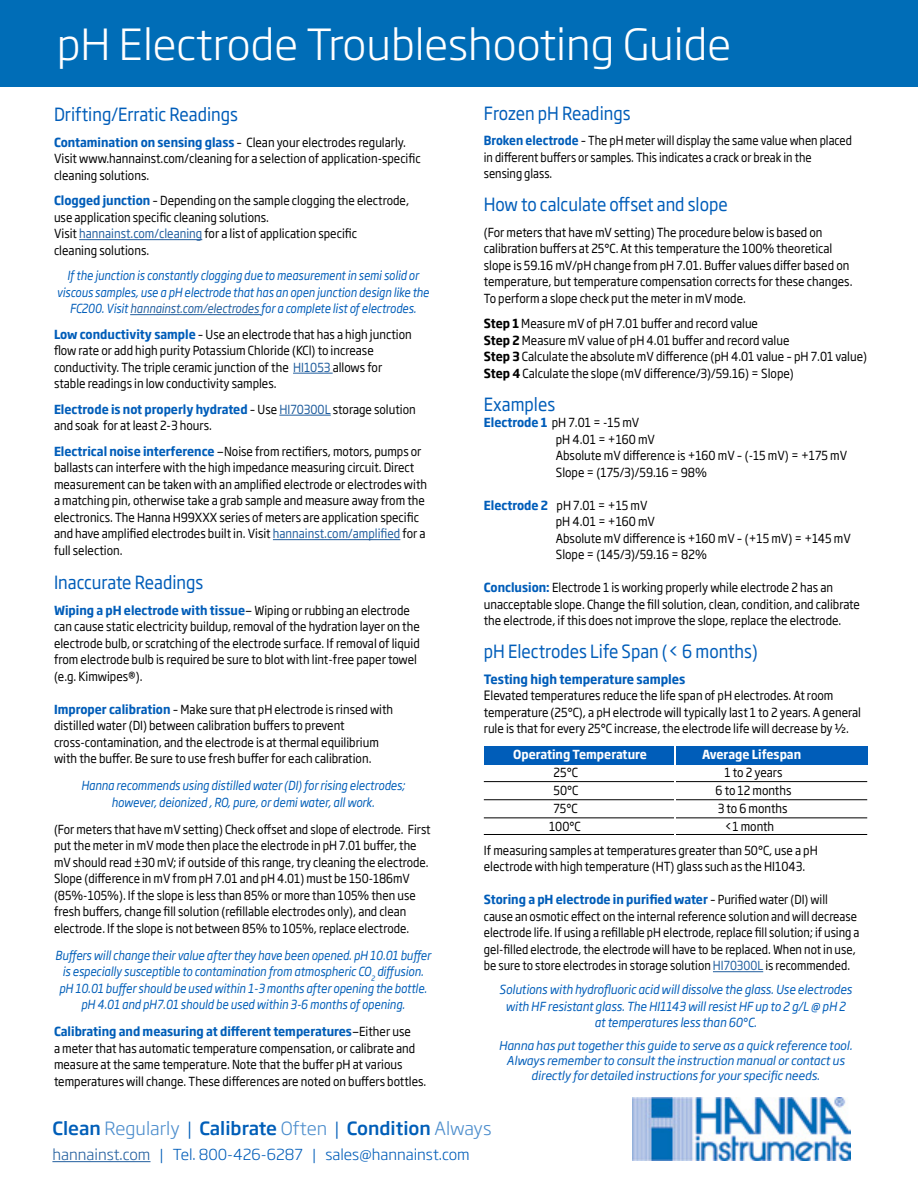
<style>
.page{position:relative;width:918px;height:1188px;background:#fff}
.page>*{position:absolute;margin:0;border:0;box-sizing:border-box;transform-origin:0 0}
.t1{font:300 42.3px "Soho Gothic Pro";color:#fff}
.t2{font:18px "Soho Gothic Pro";color:#005db9;scale:.9 1}
.t3{font:500 18px "Soho Gothic Pro";color:#005eb8}
.t4{font:300 15px "Soho Gothic Pro";color:#005db9}
.t5{font:700 12.75px "Soho Gothic Pro";color:#005db9;scale:.9 1}
.t6{font:12.3px/16.5px "Soho Gothic Pro";color:#000;scale:.9 1}
.t7{font:12.3px/16.5px "Soho Gothic Pro";color:#000;scale:.89 1}
.t8{font:italic 12.3px/16.5px "Soho Gothic Pro";color:#005eb8;text-align:center;scale:.87 1}
.t9{font:italic 12.3px/16.5px "Soho Gothic Pro";color:#005db9;text-align:center;scale:.86 1}
.t10{font:italic 12.3px/16.5px "Soho Gothic Pro";color:#005db9;text-align:center;scale:.9 1}
.t11{font:12.3px/16.5px "Soho Gothic Pro";color:#000;scale:.87 1}
.t12{font:700 12.3px "Soho Gothic Pro";color:#fff;scale:.9 1}
.t13{font:italic 12px/15.1px "Soho Gothic Pro";color:#005db9;text-align:center;scale:.95 1}
.s1{font-weight:700;color:#005db9}
.s2{color:#215e9e}
.s3{font-weight:700;color:#005eb8}
.s4{font-weight:700}
.s5{font-size:12.75px}
.s6{font-weight:300;color:#4d8ecd}
.s7{font-weight:300}
</style>
<div class="page">
<div style="left:484px;top:746px;width:383px;height:19px;background:#005db9"></div>
<div style="left:0;top:0;width:918px;height:86px;background:#006db7"></div>
<hr style="left:713px;top:971px;width:50px;height:1px;background:#215e9e">
<hr style="left:79px;top:239px;width:123px;height:1px;background:#215e9e">
<hr style="left:130px;top:314px;width:131px;height:1px;background:#215e9e">
<hr style="left:293px;top:373px;width:40px;height:1px;background:#215e9e">
<hr style="left:279px;top:415px;width:52px;height:1px;background:#215e9e">
<hr style="left:273px;top:539px;width:127px;height:1px;background:#215e9e">
<img style="left:632px;top:1097px;width:218px;height:64px">
<hr style="left:484px;top:799px;width:383px;height:1px;background:#000">
<hr style="left:484px;top:818px;width:383px;height:1px;background:#000">
<hr style="left:484px;top:834px;width:383px;height:1px;background:#000">
<hr style="left:484px;top:781px;width:383px;height:1px;background:#000">
<hr style="left:52px;top:1161px;width:99px;height:1px;background:#215e9e">
<hr style="left:674px;top:743px;width:2px;height:98px;background:#fff">
<h1 class="t1" style="left:57px;top:11px;width:676px">pH Electrode Troubleshooting Guide</h1>
<h2 class="t2" style="left:54px;top:101px;width:206px">Drifting/Erratic Readings</h2>
<p class="t6" style="left:54px;top:133px;width:409px"><span class="s1">Contamination on sensing glass</span> – Clean your electrodes regularly.<br>Visit www.hannainst.com/cleaning for a selection of application-specific cleaning solutions.</p>
<p class="t6" style="left:54px;top:192px;width:396px"><span class="s1">Clogged junction</span> – Depending on the sample clogging the electrode, use application specific cleaning solutions.<br>Visit <span class="s2">hannainst.com/cleaning</span> for a list of application specific<br>cleaning solutions.</p>
<p class="t9" style="left:57px;top:267px;width:434px">If the junction is constantly clogging due to measurement in semi solid or viscous samples, use a pH electrode that has an open junction design like the<br>FC200. Visit <span class="s2">hannainst.com/electrodes</span> for a complete list of electrodes.</p>
<p class="t6" style="left:54px;top:325px;width:399px"><span class="s1">Low conductivity sample</span> – Use an electrode that has a high junction flow rate or add high purity Potassium Chloride (KCl) to increase conductivity. The triple ceramic junction of the <span class="s2">HI1053</span> allows for stable readings in low conductivity samples.</p>
<p class="t6" style="left:54px;top:400px;width:404px"><span class="s1">Electrode is not properly hydrated</span> – Use <span class="s2">HI70300L</span> storage solution and soak for at least 2-3 hours.</p>
<p class="t6" style="left:54px;top:442px;width:416px"><span class="s1">Electrical noise interference</span> —Noise from rectifiers, motors, pumps or ballasts can interfere with the high impedance measuring circuit. Direct measurement can be taken with an amplified electrode or electrodes with a matching pin, otherwise take a grab sample and measure away from the electronics. The Hanna H99XXX series of meters are application specific and have amplified electrodes built in. Visit <span class="s2">hannainst.com/amplified</span> for a full selection.</p>
<h2 class="t2" style="left:54px;top:569px;width:168px">Inaccurate Readings</h2>
<p class="t6" style="left:54px;top:601px;width:408px"><span class="s1">Wiping a pH electrode with tissue</span>— Wiping or rubbing an electrode can cause static electricity buildup, removal of the hydration layer on the electrode bulb, or scratching of the electrode surface. If removal of liquid from electrode bulb is required be sure to blot with lint-free paper towel (e.g. Kimwipes®).</p>
<p class="t6" style="left:54px;top:700px;width:378px"><span class="s1">Improper calibration</span> – Make sure that pH electrode is rinsed with distilled water (DI) between calibration buffers to prevent cross-contamination, and the electrode is at thermal equilibrium with the buffer. Be sure to use fresh buffer for each calibration.</p>
<p class="t8" style="left:81px;top:777px;width:374px">Hanna recommends using distilled water (DI) for rising electrodes; however, deionized , RO, pure, or demi water, all work.</p>
<p class="t7" style="left:54px;top:820px;width:425px">(For meters that have mV setting) Check offset and slope of electrode. First put the meter in mV mode then place the electrode in pH 7.01 buffer, the mV should read ±30 mV; if outside of this range, try cleaning the electrode.<br>Slope (difference in mV from pH 7.01 and pH 4.01) must be 150-186mV (85%-105%). If the slope is less than 85% or more than 105% then use fresh buffers, change fill solution (refillable electrodes only), and clean electrode. If the slope is not between 85% to 105%, replace electrode.</p>
<p class="t8" style="left:55px;top:946px;width:433px">Buffers will change their value after they have been opened. pH 10.01 buffer is especially susceptible to contamination from atmospheric CO<sub>2</sub> diffusion. pH 10.01 buffer should be used within 1-3 months after opening the bottle. pH 4.01 and pH7.01 should be used within 3-6 months of opening.</p>
<p class="t6" style="left:54px;top:1023px;width:415px"><span class="s3">Calibrating and measuring at different temperatures</span>—Either use<br>a meter that has automatic temperature compensation, or calibrate and measure at the same temperature. Note that the buffer pH at various temperatures will change. These differences are noted on buffers bottles.</p>
<h2 class="t2" style="left:484px;top:99px;width:165px">Frozen pH Readings</h2>
<p class="t11" style="left:484px;top:132px;width:425px"><span class="s1">Broken electrode</span> – The pH meter will display the same value when placed in different buffers or samples. This indicates a crack or break in the sensing glass.</p>
<h2 class="t2" style="left:484px;top:191px;width:273px">How to calculate offset and slope</h2>
<p class="t6" style="left:484px;top:224px;width:411px">(For meters that have mV setting) The procedure below is based on calibration buffers at 25°C. At this temperature the 100% theoretical slope is 59.16 mV/pH change from pH 7.01. Buffer values differ based on temperature, but temperature compensation corrects for these changes.<br>To perform a slope check put the meter in mV mode.</p>
<p class="t6" style="left:484px;top:315px;width:427px"><span class="s4">Step 1</span> Measure mV of pH 7.01 buffer and record value<br><span class="s4">Step 2</span> Measure mV value of pH 4.01 buffer and record value<br><span class="s4">Step 3</span> Calculate the absolute mV difference (pH 4.01 value – pH 7.01 value)<br><span class="s4">Step 4</span> Calculate the slope (mV difference/3)/59.16) = Slope)</p>
<h2 class="t2" style="left:484px;top:390px;width:81px">Examples</h2>
<p class="t6" style="left:556px;top:414px;width:325px;text-indent:-72px"><span class="s1">Electrode 1</span> pH 7.01 = -15 mV<br>pH 4.01 = +160 mV<br>Absolute mV difference is +160 mV – (-15 mV) = +175 mV<br>Slope = (175/3)/59.16 = 98%</p>
<p class="t6" style="left:556px;top:497px;width:329px;text-indent:-72px"><span class="s1">Electrode 2</span> pH 7.01 = +15 mV<br>pH 4.01 = +160 mV<br>Absolute mV difference is +160 mV – (+15 mV) = +145 mV<br>Slope = (145/3)/59.16 = 82%</p>
<p class="t6" style="left:484px;top:579px;width:420px"><span class="s1">Conclusion:</span> Electrode 1 is working properly while electrode 2 has an unacceptable slope. Change the fill solution, clean, condition, and calibrate the electrode, if this does not improve the slope, replace the electrode.</p>
<h2 class="t2" style="left:484px;top:638px;width:306px">pH Electrodes Life Span (&lt; 6 months)</h2>
<p class="t5" style="left:484px;top:669px;width:226px">Testing high temperature samples</p>
<p class="t6" style="left:484px;top:687px;width:421px"><span class="s5">E</span>levated temperatures reduce the life span of pH electrodes. At room temperature (25°C), a pH electrode will typically last 1 to 2 years. A general rule is that for every 25°C increase, the electrode life will decrease by ½.</p>
<p class="t12" style="left:513px;top:745px;width:150px">Operating Temperature</p>
<p class="t12" style="left:702px;top:745px;width:112px">Average Lifespan</p>
<p class="t6" style="left:554px;top:764px;width:29px">25°C</p>
<p class="t6" style="left:725px;top:764px;width:66px">1 to 2 years</p>
<p class="t6" style="left:554px;top:782px;width:29px">50°C</p>
<p class="t6" style="left:716px;top:782px;width:86px">6 to 12 months</p>
<p class="t6" style="left:554px;top:800px;width:28px">75°C</p>
<p class="t6" style="left:718px;top:800px;width:79px">3 to 6 months</p>
<p class="t6" style="left:549px;top:818px;width:37px">100°C</p>
<p class="t6" style="left:484px;top:814px;width:373px;line-height:24px;text-indent:241px">&lt;1 month<br>If measuring samples at temperatures greater than 50°C, use a pH</p>
<p class="t6" style="left:484px;top:858px;width:359px">electrode with high temperature (HT) glass such as the HI1043.</p>
<p class="t6" style="left:484px;top:891px;width:419px"><span class="s1">Storing a pH electrode in purified water</span> – Purified water (DI) will cause an osmotic effect on the internal reference solution and will decrease electrode life. If using a refillable pH electrode, replace fill solution; if using a gel-filled electrode, the electrode will have to be replaced. When not in use, be sure to store electrodes in storage solution <span class="s2">HI70300L</span> is recommended.</p>
<p class="t10" style="left:499px;top:981px;width:393px">Solutions with hydrofluoric acid will dissolve the glass. Use electrodes with HF resistant glass. The HI1143 will resist HF up to 2 g/L @ pH 2 at temperatures less than 60°C.</p>
<p class="t13" style="left:499px;top:1037px;width:374px">Hanna has put together this guide to serve as a quick reference tool.<br>Always remember to consult the instruction manual or contact us directly for detailed instructions for your specific needs.</p>
<h2 class="t3" style="left:52px;top:1114px;width:441px">Clean <span class="s6">Regularly</span> <span class="s7">|</span> Calibrate <span class="s6">Often</span> <span class="s7">|</span> Condition <span class="s6">Always</span></h2>
<p class="t4" style="left:52px;top:1143px;width:419px"><span class="s2">hannainst.com</span> | Tel. 800-426-6287 | sales@hannainst.com</p>
</div>
